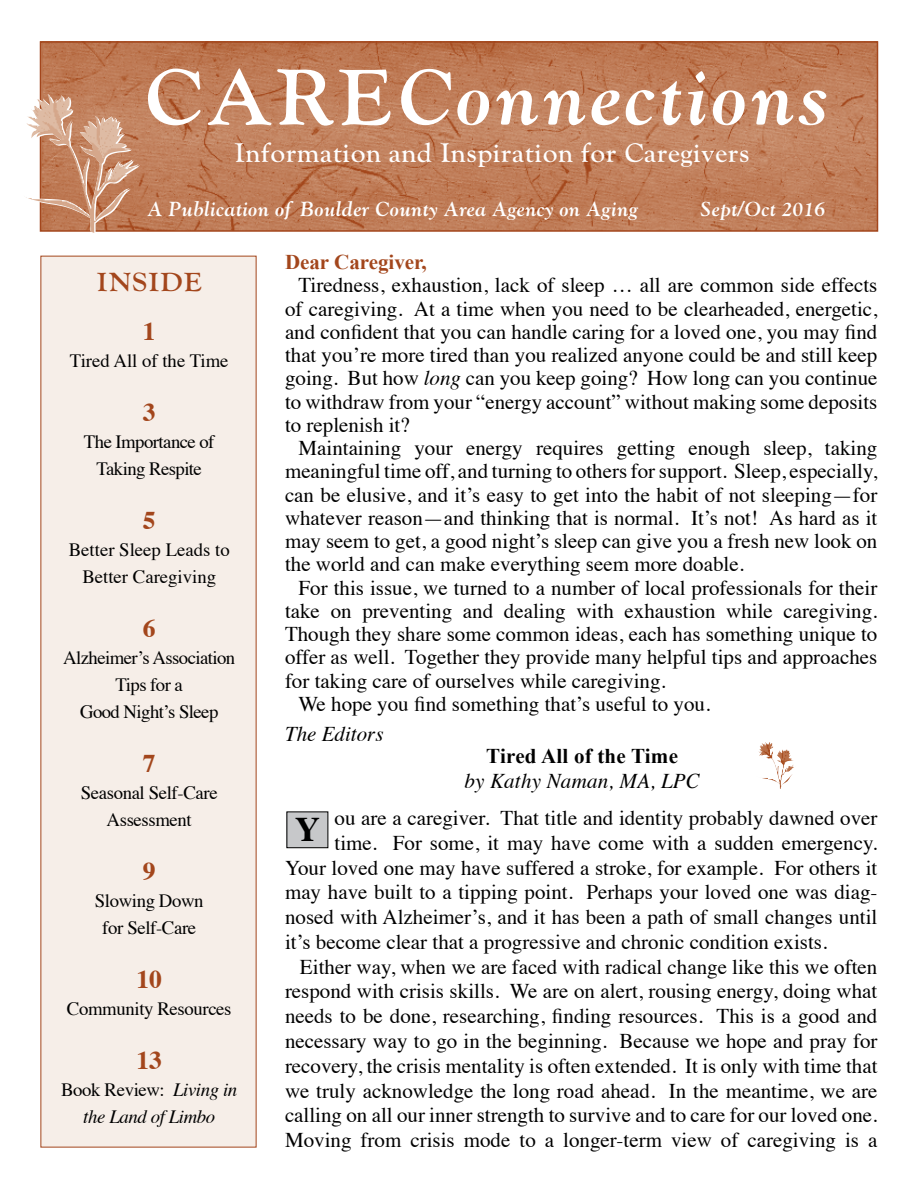
<style>
.page{position:relative;width:918px;height:1188px;background:#fff}
.page>*{position:absolute;margin:0;border:0;box-sizing:border-box;transform-origin:0 0}
.t1{font:italic 700 81px "Goudy";letter-spacing:.03em;color:#fff}
.t2{font:700 34.5px "Times";color:#000}
.t3{font:27px "Goudy Catalogue";letter-spacing:.02em;color:#fff}
.t4{font:700 27px "Goudy";letter-spacing:.02em;color:#a3461c}
.t5{font:700 25.5px "Times";color:#a3461c}
.t6{font:21px/23.2px "Times";color:#000;text-align:justify}
.t7{font:italic 700 21px "Goudy";color:#fff}
.t8{font:italic 21px "Times";letter-spacing:.01em;color:#000}
.t9{font:700 21px "Times New Roman";letter-spacing:.01em;color:#000}
.t10{font:700 21px "Times New Roman";color:#a3461c}
.t11{font:18.75px/27px "Times";letter-spacing:-.02em;color:#000;text-align:center}
.t12{font:18.75px/27px "Times";color:#000;text-align:center}
.t13{font:italic 18.75px/27px "Times";letter-spacing:-.02em;color:#000;text-align:center}
.s1{font-style:normal}
.s2{font-style:italic}
</style>
<div class="page">
<div style="left:40px;top:256px;width:216px;height:892px;background:#f6eee8"></div>
<img style="left:43px;top:44px;width:832px;height:185px">
<div style="left:40px;top:41px;width:838px;height:191px;border:2px solid #a3461c"></div>
<img style="left:39px;top:97px;width:92px;height:135px">
<img style="left:26px;top:98px;width:103px;height:135px">
<img style="left:758px;top:742px;width:35px;height:47px">
<div style="left:287px;top:812px;width:41px;height:36px;background:#c7c8ca"></div>
<h1 class="t1" style="left:144px;top:48px;width:686px"><span class="s1">CARE</span>Connections</h1>
<p class="t3" style="left:235px;top:136px;width:516px">Information and Inspiration for Caregivers</p>
<p class="t7" style="left:147px;top:196px;width:493px">A Publication of Boulder County Area Agency on Aging</p>
<p class="t7" style="left:700px;top:196px;width:127px">Sept/Oct 2016</p>
<p class="t4" style="left:96px;top:267px;width:107px">INSIDE</p>
<p class="t5" style="left:143px;top:307px;width:14px">1</p>
<p class="t12" style="left:70px;top:346px;width:160px">Tired All of the Time</p>
<p class="t5" style="left:143px;top:388px;width:14px">3</p>
<p class="t11" style="left:84px;top:427px;width:132px">The Importance of<br>Taking Respite</p>
<p class="t5" style="left:143px;top:496px;width:14px">5</p>
<p class="t12" style="left:69px;top:535px;width:162px">Better Sleep Leads to<br>Better Caregiving</p>
<p class="t5" style="left:143px;top:604px;width:14px">6</p>
<p class="t11" style="left:63px;top:643px;width:174px">Alzheimer’s Association<br>Tips for a<br>Good Night’s Sleep</p>
<p class="t5" style="left:143px;top:739px;width:14px">7</p>
<p class="t11" style="left:81px;top:778px;width:138px">Seasonal Self-Care<br>Assessment</p>
<p class="t5" style="left:143px;top:847px;width:14px">9</p>
<p class="t11" style="left:95px;top:886px;width:110px">Slowing Down for Self-Care</p>
<p class="t5" style="left:136px;top:955px;width:27px">10</p>
<p class="t11" style="left:67px;top:994px;width:166px">Community Resources</p>
<p class="t5" style="left:136px;top:1036px;width:27px">13</p>
<p class="t13" style="left:61px;top:1075px;width:178px"><span class="s1">Book Review:</span> Living in the Land of Limbo</p>
<p class="t10" style="left:285px;top:248px;width:143px">Dear Caregiver,</p>
<p class="t6" style="left:285px;top:272px;width:594px;text-indent:14px">Tiredness, exhaustion, lack of sleep … all are common side effects of caregiving. At a time when you need to be clearheaded, energetic, and confident that you can handle caring for a loved one, you may find that you’re more tired than you realized anyone could be and still keep going. But how <span class="s2">long</span> can you keep going? How long can you continue to withdraw from your “energy account” without making some deposits to replenish it?</p>
<p class="t6" style="left:285px;top:435px;width:594px;text-indent:14px">Maintaining your energy requires getting enough sleep, taking meaningful time off, and turning to others for support. Sleep, especially, can be elusive, and it’s easy to get into the habit of not sleeping—for whatever reason—and thinking that is normal. It’s not! As hard as it may seem to get, a good night’s sleep can give you a fresh new look on the world and can make everything seem more doable.</p>
<p class="t6" style="left:299px;top:574px;width:580px">For this issue, we turned to a number of local professionals for their</p>
<p class="t6" style="left:285px;top:597px;width:594px">take on preventing and dealing with exhaustion while caregiving.</p>
<p class="t6" style="left:285px;top:621px;width:594px">Though they share some common ideas, each has something unique to</p>
<p class="t6" style="left:285px;top:644px;width:594px">offer as well. Together they provide many helpful tips and approaches</p>
<p class="t6" style="left:285px;top:667px;width:382px">for taking care of ourselves while caregiving.</p>
<p class="t6" style="left:299px;top:690px;width:413px">We hope you find something that’s useful to you.</p>
<p class="t8" style="left:285px;top:716px;width:100px">The Editors</p>
<p class="t9" style="left:486px;top:741px;width:193px">Tired All of the Time</p>
<p class="t8" style="left:464px;top:763px;width:237px">by Kathy Naman, MA, LPC</p>
<h2 class="t2" style="left:295px;top:796px;width:26px">Y</h2>
<p class="t6" style="left:335px;top:805px;width:544px">ou are a caregiver. That title and identity probably dawned over</p>
<p class="t6" style="left:335px;top:829px;width:544px">time. For some, it may have come with a sudden emergency.</p>
<p class="t6" style="left:285px;top:854px;width:594px">Your loved one may have suffered a stroke, for example. For others it</p>
<p class="t6" style="left:285px;top:879px;width:594px">may have built to a tipping point. Perhaps your loved one was diag-</p>
<p class="t6" style="left:285px;top:904px;width:594px">nosed with Alzheimer’s, and it has been a path of small changes until</p>
<p class="t6" style="left:285px;top:928px;width:544px">it’s become clear that a progressive and chronic condition exists.</p>
<p class="t6" style="left:300px;top:953px;width:579px">Either way, when we are faced with radical change like this we often</p>
<p class="t6" style="left:285px;top:978px;width:594px">respond with crisis skills. We are on alert, rousing energy, doing what</p>
<p class="t6" style="left:285px;top:1003px;width:594px">needs to be done, researching, finding resources. This is a good and</p>
<p class="t6" style="left:285px;top:1028px;width:594px">necessary way to go in the beginning. Because we hope and pray for</p>
<p class="t6" style="left:285px;top:1052px;width:594px">recovery, the crisis mentality is often extended. It is only with time that</p>
<p class="t6" style="left:285px;top:1077px;width:594px">we truly acknowledge the long road ahead. In the meantime, we are</p>
<p class="t6" style="left:285px;top:1102px;width:594px">calling on all our inner strength to survive and to care for our loved one.</p>
<p class="t6" style="left:285px;top:1127px;width:594px">Moving from crisis mode to a longer-term view of caregiving is a</p>
</div>
